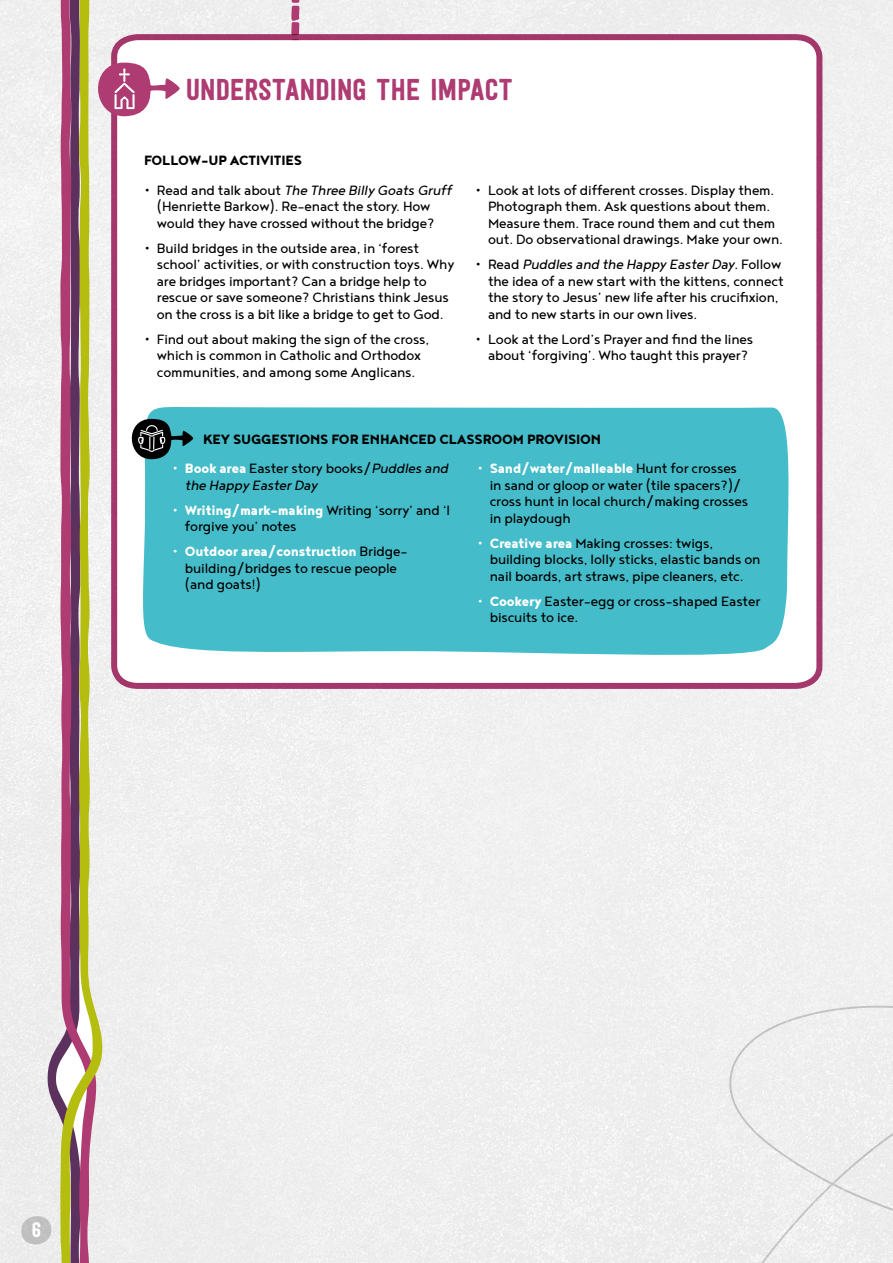
<style>
.page{position:relative;width:893px;height:1263px;background:#f0f0ef}
.page>*{position:absolute;margin:0;border:0;box-sizing:border-box;transform-origin:0 0}
.t1{font:30px "Festivo Letters No 1";letter-spacing:-.01em;color:#ae3b72}
.t2{font:21px "Festivo Letters No 1";color:#fff}
.t3{font:16.5px/16.5px "Noyh";letter-spacing:-.01em;color:#000}
.t4{font:800 16.5px "Noyh";letter-spacing:-.01em;color:#000}
.t5{font:italic 16.5px/16.5px "Noyh";letter-spacing:-.01em;color:#000}
.s1{font-size:25.5px}
.s2{font-style:italic}
.s3{font-style:normal;font-size:25.5px;color:#fff}
.s4{font-weight:800;font-style:normal;color:#fff}
.s5{font-style:normal}
.s6{font-size:25.5px;color:#fff}
.s7{font-weight:800;color:#fff}
</style>
<div class="page">
<div style="left:47px;top:0;width:9px;height:1263px;background:#efefef"></div>
<svg style="left:56px;top:0;width:47px;height:1263px"></svg>
<div style="left:707px;top:1004px;width:186px;height:259px;background:#eee"></div>
<svg style="left:20px;top:1215px;width:33px;height:31px"></svg>
<svg style="left:83px;top:0;width:218px;height:53px"></svg>
<svg style="left:110px;top:33px;width:714px;height:657px"></svg>
<svg style="left:88px;top:62px;width:92px;height:55px"></svg>
<svg style="left:130px;top:405px;width:665px;height:256px;background:#53c1cd"></svg>
<svg style="left:124px;top:419px;width:69px;height:41px"></svg>
<h1 class="t1" style="left:186px;top:71px;width:328px">UNDERSTANDING THE IMPACT</h1>
<p class="t4" style="left:144px;top:151px;width:160px">FOLLOW-UP ACTIVITIES</p>
<p class="t3" style="left:144px;top:181px;width:309px;text-align:center"><span class="s1">•</span> Read and talk about <span class="s2">The Three Billy Goats Gruff </span>(Henriette Barkow). Re-enact the story. How would they have crossed without the bridge?</p>
<p class="t3" style="left:157px;top:239px;width:299px;text-indent:-13px"><span class="s1">•</span> Build bridges in the outside area, in ‘forest school’ activities, or with construction toys. Why are bridges important? Can a bridge help to rescue or save someone? Christians think Jesus on the cross is a bit like a bridge to get to God.</p>
<p class="t3" style="left:144px;top:330px;width:287px;text-align:center"><span class="s1">•</span> Find out about making the sign of the cross, which is common in Catholic and Orthodox communities, and among some Anglicans.</p>
<p class="t3" style="left:488px;top:181px;width:296px;text-indent:-13px"><span class="s1">•</span> Look at lots of different crosses. Display them.<br>Photograph them. Ask questions about them.<br>Measure them. Trace round them and cut them out. Do observational drawings. Make your own.</p>
<p class="t3" style="left:488px;top:256px;width:297px;text-indent:-13px"><span class="s1">•</span> Read <span class="s2">Puddles and the Happy Easter Day</span>. Follow the idea of a new start with the kittens, connect the story to Jesus’ new life after his crucifixion, and to new starts in our own lives.</p>
<p class="t3" style="left:475px;top:330px;width:279px;text-align:center"><span class="s1">•</span> Look at the Lord’s Prayer and find the lines about ‘forgiving’. Who taught this prayer?</p>
<p class="t4" style="left:203px;top:429px;width:400px">KEY SUGGESTIONS FOR ENHANCED CLASSROOM PROVISION</p>
<p class="t5" style="left:185px;top:460px;width:265px;text-indent:-13px"><span class="s3">•</span> <span class="s4">Book area</span> <span class="s5">Easter story books/</span>Puddles and the Happy Easter Day</p>
<p class="t3" style="left:185px;top:501px;width:267px;text-indent:-13px"><span class="s6">•</span> <span class="s7">Writing/mark-making</span> Writing ‘sorry’ and ‘I forgive you’ notes</p>
<p class="t3" style="left:185px;top:543px;width:224px;text-indent:-13px"><span class="s6">•</span> <span class="s7">Outdoor area/construction</span> Bridge&shy;building/bridges to rescue people (and goats!)</p>
<p class="t3" style="left:490px;top:460px;width:260px;text-indent:-13px"><span class="s6">•</span> <span class="s7">Sand/water/malleable</span> Hunt for crosses in sand or gloop or water (tile spacers?)/ cross hunt in local church/making crosses in playdough</p>
<p class="t3" style="left:490px;top:534px;width:272px;text-indent:-13px"><span class="s6">•</span> <span class="s7">Creative area</span> Making crosses: twigs, building blocks, lolly sticks, elastic bands on nail boards, art straws, pipe cleaners, etc.</p>
<p class="t3" style="left:490px;top:592px;width:272px;text-indent:-13px"><span class="s6">•</span> <span class="s7">Cookery</span> Easter-egg or cross-shaped Easter biscuits to ice.</p>
<p class="t2" style="left:32px;top:1217px;width:11px">6</p>
</div>
